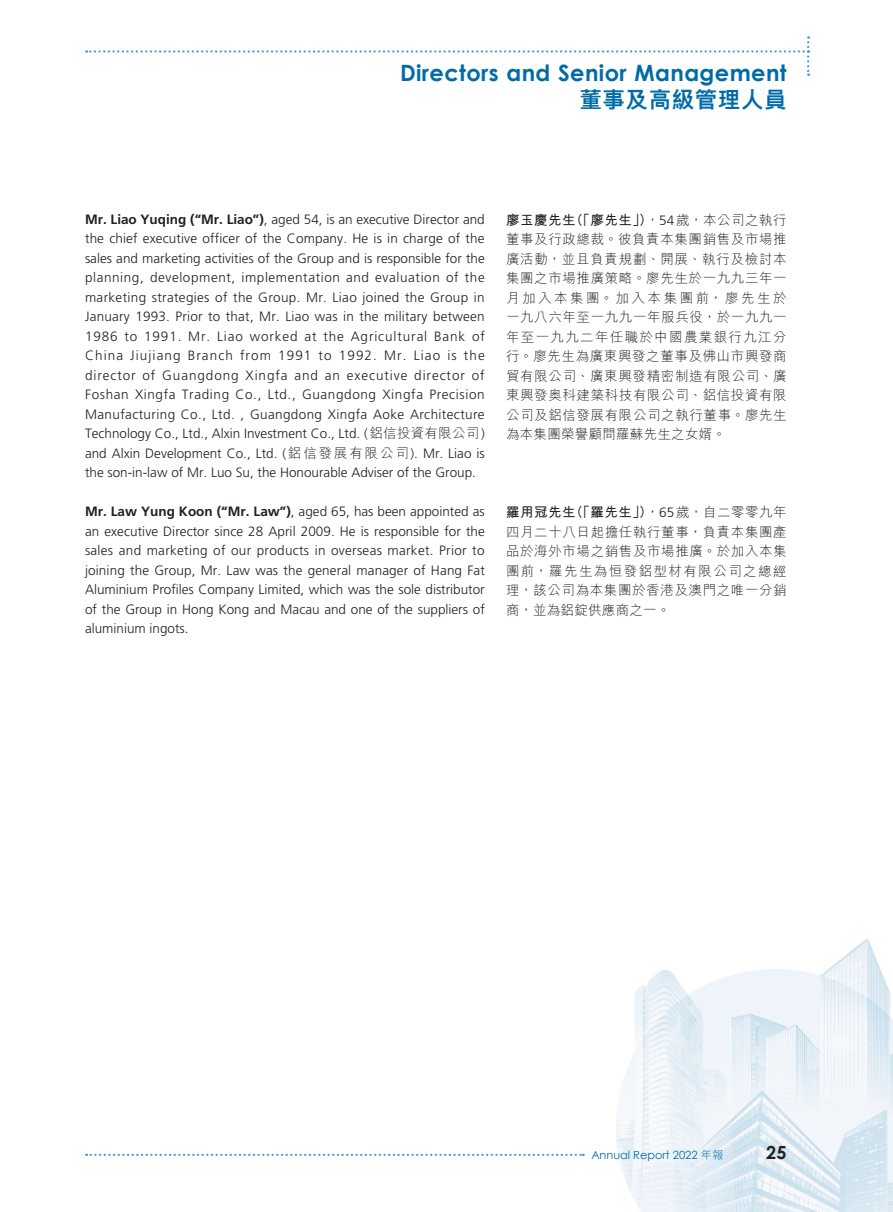
<style>
.page{position:relative;width:893px;height:1212px;background:#fff}
.page>*{position:absolute;margin:0;border:0;box-sizing:border-box;transform-origin:0 0}
.t1{font:700 22.5px "Century Gothic";letter-spacing:.02em;color:#006ba7}
.t2{font:800 22.5px "M Hei HK";letter-spacing:.025em;color:#006ba7}
.t3{font:700 18px "Century Gothic";color:#231f20}
.t4{font:300 13.5px/19.5px "Frutiger LT Std";color:#231f20;text-align:justify}
.t5{font:300 13.5px/19.5px "M Hei HK";letter-spacing:.045em;color:#231f20;text-align:justify}
.t6{font:11.25px "Century Gothic";color:#006ba7}
.s1{font-weight:700}
.s2{font-family:"M Hei HK"}
.s3{font-family:"Frutiger LT Std"}
.s4{font-family:"M Hei HK";font-weight:300}
</style>
<div class="page">
<img style="left:616px;top:939px;width:277px;height:273px">
<svg style="left:86px;top:36px;width:723px;height:40px"></svg>
<svg style="left:86px;top:1154px;width:498px;height:2px"></svg>
<h1 class="t1" style="left:400px;top:55px;width:388px">Directors and Senior Management</h1>
<h1 class="t2" style="left:579px;top:89px;width:209px">董事及高級管理人員</h1>
<p class="t4" style="left:85px;top:210px;width:401px"><span class="s1">Mr. Liao Yuqing (“Mr. Liao”)</span>, aged 54, is an executive Director and the chief executive officer of the Company. He is in charge of the sales and marketing activities of the Group and is responsible for the planning, development, implementation and evaluation of the marketing strategies of the Group. Mr. Liao joined the Group in January 1993. Prior to that, Mr. Liao was in the military between 1986 to 1991. Mr. Liao worked at the Agricultural Bank of China Jiujiang Branch from 1991 to 1992. Mr. Liao is the director of Guangdong Xingfa and an executive director of Foshan Xingfa Trading Co., Ltd., Guangdong Xingfa Precision Manufacturing Co., Ltd. , Guangdong Xingfa Aoke Architecture Technology Co., Ltd., Alxin Investment Co., Ltd. (<span class="s2">鋁信投資有限公司</span>) and Alxin Development Co., Ltd. (<span class="s2">鋁信發展有限公司</span>). Mr. Liao is the son-in-law of Mr. Luo Su, the Honourable Adviser of the Group.</p>
<p class="t4" style="left:85px;top:502px;width:401px"><span class="s1">Mr. Law Yung Koon (“Mr. Law”)</span>, aged 65, has been appointed as an executive Director since 28 April 2009. He is responsible for the sales and marketing of our products in overseas market. Prior to joining the Group, Mr. Law was the general manager of Hang Fat Aluminium Profiles Company Limited, which was the sole distributor of the Group in Hong Kong and Macau and one of the suppliers of aluminium ingots.</p>
<p class="t5" style="left:506px;top:210px;width:282px"><span class="s1">廖玉慶先生（「廖先生」）</span>，<span class="s3">54</span>歲，本公司之執行董事及行政總裁。彼負責本集團銷售及市場推廣活動，並且負責規劃、開展、執行及檢討本集團之市場推廣策略。廖先生於一九九三年一月加入本集團。加入本集團前，廖先生於一九八六年至一九九一年服兵役，於一九九一年至一九九二年任職於中國農業銀行九江分行。廖先生為廣東興發之董事及佛山市興發商貿有限公司、廣東興發精密制造有限公司、廣東興發奥科建築科技有限公司、鋁信投資有限公司及鋁信發展有限公司之執行董事。廖先生為本集團榮譽顧問羅蘇先生之女婿。</p>
<p class="t5" style="left:506px;top:502px;width:282px"><span class="s1">羅用冠先生（「羅先生」）</span>，<span class="s3">65</span>歲，自二零零九年四月二十八日起擔任執行董事，負責本集團產品於海外市場之銷售及市場推廣。於加入本集團前，羅先生為恒發鋁型材有限公司之總經理，該公司為本集團於香港及澳門之唯一分銷商，並為鋁錠供應商之一。</p>
<p class="t6" style="left:591px;top:1147px;width:133px">Annual Report 2022 <span class="s4">年報</span></p>
<h2 class="t3" style="left:766px;top:1139px;width:22px">25</h2>
</div>
